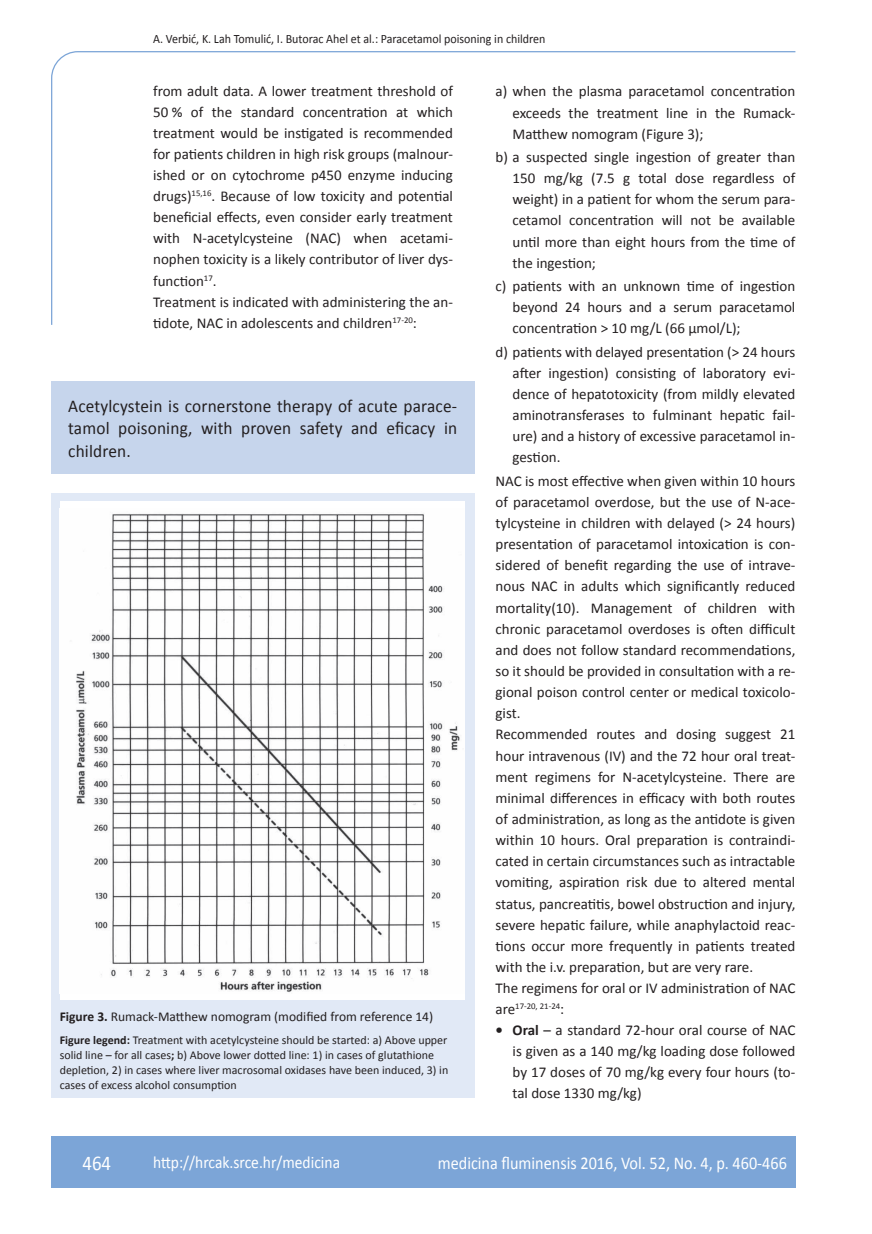
<style>
.page{position:relative;width:872px;height:1234px;background:#fff}
.page>*{position:absolute;margin:0;border:0;box-sizing:border-box;transform-origin:0 0}
.t1{font:21px "Calibri";color:#fff;scale:.9 1}
.t2{font:18px/22.5px "Calibri";letter-spacing:.01em;color:#231f20;text-align:justify;scale:.96 1}
.t3{font:18px "Calibri";color:#fff;scale:.9 1}
.t4{font:17.25px "Calibri";color:#fff;scale:.9 1}
.t5{font:15px/21.1px "Calibri";color:#231f20;text-align:justify}
.t6{font:13.5px "Calibri";color:#231f20}
.t7{font:12.75px "Calibri";color:#231f20;scale:.94 1}
.t8{font:12px/15px "Calibri";color:#231f20}
.t9{font:8.7px "Calibri";color:#231f20}
.s1{font-size:15px}
.s2{font-weight:700}
</style>
<div class="page">
<svg style="left:51px;top:51px;width:745px;height:274px"></svg>
<div style="left:51px;top:1135px;width:744px;height:51px;background:#7ca5d7"></div>
<div style="left:51px;top:381px;width:423px;height:93px;background:#c6d5ec"></div>
<div style="left:51px;top:492px;width:423px;height:605px;background:#e1e9f6"></div>
<div style="left:60px;top:501px;width:405px;height:498px;background:#fff"></div>
<img style="left:76px;top:513px;width:384px;height:480px">
<p class="t7" style="left:153px;top:30px;width:419px">A. Verbić, K. Lah Tomulić, I. Butorac Ahel et al.: Paracetamol poisoning in children</p>
<p class="t5" style="left:153px;top:80px;width:301px;text-align:left">from adult data. A lower treatment threshold of 50 % of the standard concentration at which treatment would be instigated is recommended for patients children in high risk groups (malnour&shy;ished or on cytochrome p450 enzyme inducing drugs)<sup>15,16</sup>. Because of low toxicity and potential beneficial effects, even consider early treatment with N-acetylcysteine (NAC) when acetami&shy;nophen toxicity is a likely contributor of liver dys&shy;function<sup>17</sup>.<br>Treatment is indicated with administering the an&shy;tidote, NAC in adolescents and children<sup>17-20</sup>:</p>
<p class="t5" style="left:512px;top:80px;width:284px;text-indent:-17px">a) when the plasma paracetamol concentration exceeds the treatment line in the Rumack-Matthew nomogram (Figure 3);</p>
<p class="t5" style="left:512px;top:146px;width:284px;text-indent:-17px">b) a suspected single ingestion of greater than 150 mg/kg (7.5 g total dose regardless of weight) in a patient for whom the serum para&shy;cetamol concentration will not be available until more than eight hours from the time of the ingestion;</p>
<p class="t5" style="left:512px;top:275px;width:284px;text-indent:-17px">c) patients with an unknown time of ingestion beyond 24 hours and a serum paracetamol concentration &gt; 10 mg/L (66 µmol/L);</p>
<p class="t5" style="left:512px;top:340px;width:284px;text-indent:-17px">d) patients with delayed presentation (&gt; 24 hours after ingestion) consisting of laboratory evi&shy;dence of hepatotoxicity (from mildly elevated aminotransferases to fulminant hepatic fail&shy;ure) and a history of excessive paracetamol in&shy;gestion.</p>
<p class="t5" style="left:495px;top:469px;width:301px;text-align:left">NAC is most effective when given within 10 hours of paracetamol overdose, but the use of N-ace&shy;tylcysteine in children with delayed (&gt; 24 hours) presentation of paracetamol intoxication is con&shy;sidered of benefit regarding the use of intrave&shy;nous NAC in adults which significantly reduced mortality(10). Management of children with chronic paracetamol overdoses is often difficult and does not follow standard recommendations, so it should be provided in consultation with a re&shy;gional poison control center or medical toxicolo&shy;gist.<br>Recommended routes and dosing suggest 21 hour intravenous (IV) and the 72 hour oral treat&shy;ment regimens for N-acetylcysteine. There are minimal differences in efficacy with both routes of administration, as long as the antidote is given within 10 hours. Oral preparation is contraindi&shy;cated in certain circumstances such as intractable vomiting, aspiration risk due to altered mental status, pancreatitis, bowel obstruction and injury, severe hepatic failure, while anaphylactoid reac&shy;tions occur more frequently in patients treated with the i.v. preparation, but are very rare.<br>The regimens for oral or IV administration of NAC</p>
<p class="t9" style="left:495px;top:1000px;width:70px"><span class="s1">are</span>17-20, 21-24<span class="s1">:</span></p>
<p class="t5" style="left:512px;top:1018px;width:284px;text-indent:-17px"><span class="s2">• Oral</span> – a standard 72-hour oral course of NAC is given as a 140 mg/kg loading dose followed by 17 doses of 70 mg/kg every four hours (to&shy;tal dose 1330 mg/kg)</p>
<p class="t2" style="left:68px;top:393px;width:407px">Acetylcystein is cornerstone therapy of acute parace&shy;tamol poisoning, with proven safety and eficacy in children.</p>
<p class="t6" style="left:60px;top:1007px;width:375px"><span class="s2">Figure 3.</span> Rumack-Matthew nomogram (modified from reference 14)</p>
<p class="t8" style="left:60px;top:1031px;width:390px"><span class="s2">Figure legend:</span> Treatment with acetylcysteine should be started: a) Above upper solid line – for all cases<span class="s2">;</span> b) Above lower dotted line: 1) in cases of glutathione depletion, 2) in cases where liver macrosomal oxidases have been induced, 3) in cases of excess alcohol consumption</p>
<h1 class="t1" style="left:82px;top:1149px;width:33px">464</h1>
<p class="t4" style="left:153px;top:1150px;width:209px">http://hrcak.srce.hr/medicina</p>
<p class="t3" style="left:438px;top:1151px;width:389px">medicina fluminensis 2016, Vol. 52, No. 4, p. 460-466</p>
</div>
